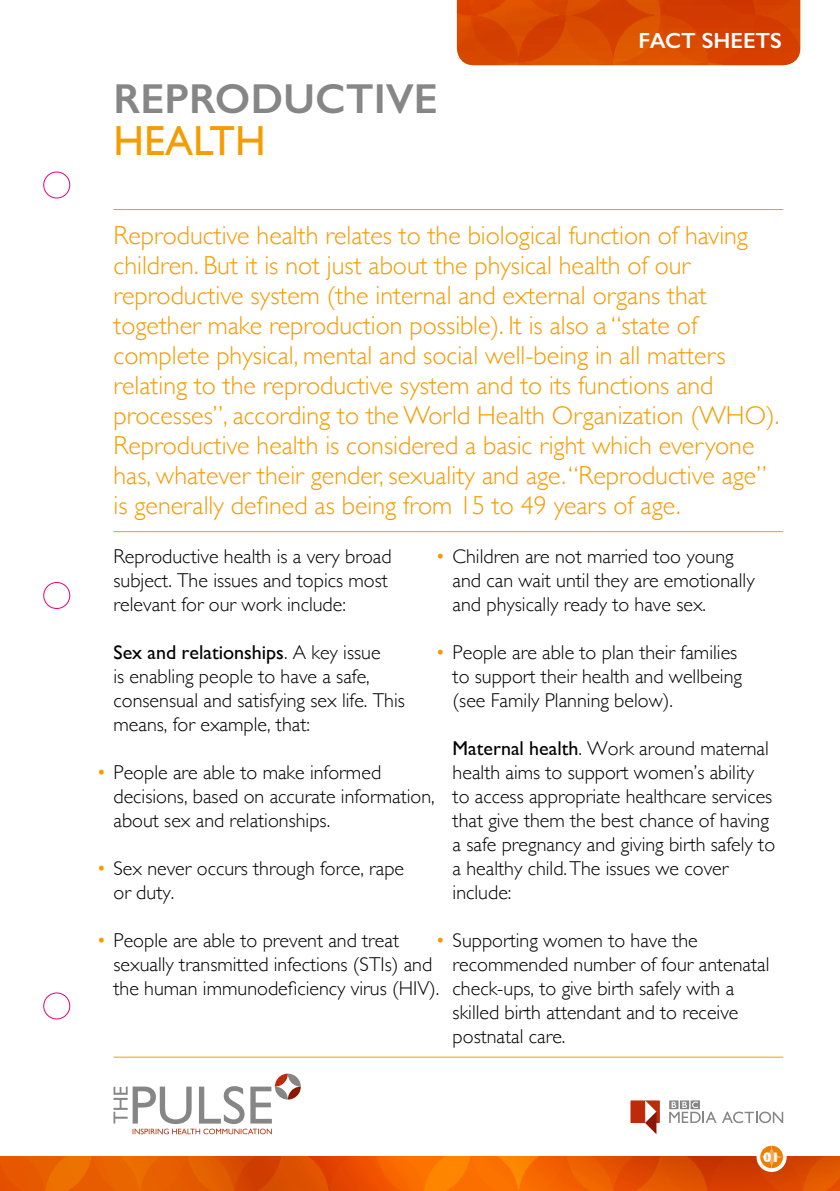
<style>
.page{position:relative;width:840px;height:1191px;background:#fff}
.page>*{position:absolute;margin:0;border:0;box-sizing:border-box;transform-origin:0 0}
.t1{font:600 42px "Gill Sans";color:#878686}
.t2{font:42px "Gill Sans";color:#f59c00}
.t3{font:300 26px/30px "Gill Sans";color:#f59c00}
.t4{font:600 22px "Gill Sans";color:#fff}
.t5{font:300 20px/24px "Gill Sans";color:#000}
.t6{font:700 14px "Gill Sans";color:#fff}
.s1{font-weight:400}
.s2{color:#f59c00}
</style>
<div class="page">
<img style="left:0;top:1157px;width:839px;height:34px">
<img style="left:456px;top:0;width:343px;height:65px">
<hr style="left:113px;top:209px;width:669px;height:1px;background:#f59c00">
<hr style="left:113px;top:1056px;width:669px;height:1px;background:#f59c00">
<div style="left:630px;top:1100px;width:29px;height:23px;background:#bd2b0b"></div>
<svg style="left:644px;top:1100px;width:12px;height:34px"></svg>
<svg style="left:669px;top:1100px;width:113px;height:23px"></svg>
<svg style="left:113px;top:1073px;width:187px;height:61px"></svg>
<div style="left:43px;top:171px;width:27px;height:27px;border:1px solid #e6007d;border-radius:50%"></div>
<div style="left:43px;top:582px;width:27px;height:27px;border:1px solid #e6007d;border-radius:50%"></div>
<div style="left:43px;top:992px;width:27px;height:27px;border:1px solid #e6007d;border-radius:50%"></div>
<hr style="left:113px;top:531px;width:669px;height:1px;background:#f59c00">
<div style="left:756px;top:1142px;width:30px;height:30px;background:#fff;border-radius:50%"></div>
<svg style="left:759px;top:1145px;width:23px;height:23px"></svg>
<h1 class="t1" style="left:113px;top:73px;width:326px">REPRODUCTIVE</h1>
<h1 class="t2" style="left:113px;top:116px;width:154px">HEALTH</h1>
<p class="t4" style="left:638px;top:27px;width:145px">FACT SHEETS</p>
<p class="t3" style="left:113px;top:219px;width:667px">Reproductive health relates to the biological function of having children. But it is not just about the physical health of our reproductive system (the internal and external organs that together make reproduction possible). It is also a “state of complete physical, mental and social well-being in all matters relating to the reproductive system and to its functions and processes”, according to the World Health Organization (WHO).<br>Reproductive health is considered a basic right which everyone has, whatever their gender, sexuality and age. “Reproductive age” is generally defined as being from 15 to 49 years of age.</p>
<p class="t5" style="left:113px;top:543px;width:279px">Reproductive health is a very broad subject. The issues and topics most relevant for our work include:</p>
<p class="t5" style="left:113px;top:639px;width:293px"><span class="s1">Sex and relationships</span>. A key issue<br>is enabling people to have a safe, consensual and satisfying sex life. This means, for example, that:</p>
<p class="t5" style="left:113px;top:759px;width:322px;text-indent:-17px"><span class="s2">•</span> People are able to make informed decisions, based on accurate information, about sex and relationships.</p>
<p class="t5" style="left:113px;top:855px;width:292px;text-indent:-17px"><span class="s2">•</span> Sex never occurs through force, rape or duty.</p>
<p class="t5" style="left:113px;top:927px;width:327px;text-indent:-17px"><span class="s2">•</span> People are able to prevent and treat sexually transmitted infections (STIs) and the human immunodeficiency virus (HIV).</p>
<p class="t5" style="left:452px;top:543px;width:303px;text-indent:-17px"><span class="s2">•</span> Children are not married too young and can wait until they are emotionally and physically ready to have sex.</p>
<p class="t5" style="left:452px;top:639px;width:291px;text-indent:-17px"><span class="s2">•</span> People are able to plan their families to support their health and wellbeing (see Family Planning below).</p>
<p class="t5" style="left:452px;top:735px;width:324px"><span class="s1">Maternal health</span>. Work around maternal health aims to support women’s ability to access appropriate healthcare services that give them the best chance of having a safe pregnancy and giving birth safely to a healthy child. The issues we cover include:</p>
<p class="t5" style="left:452px;top:927px;width:318px;text-indent:-17px"><span class="s2">•</span> Supporting women to have the recommended number of four antenatal check-ups, to give birth safely with a skilled birth attendant and to receive postnatal care.</p>
<p class="t6" style="left:762px;top:1146px;width:18px">01</p>
</div>
